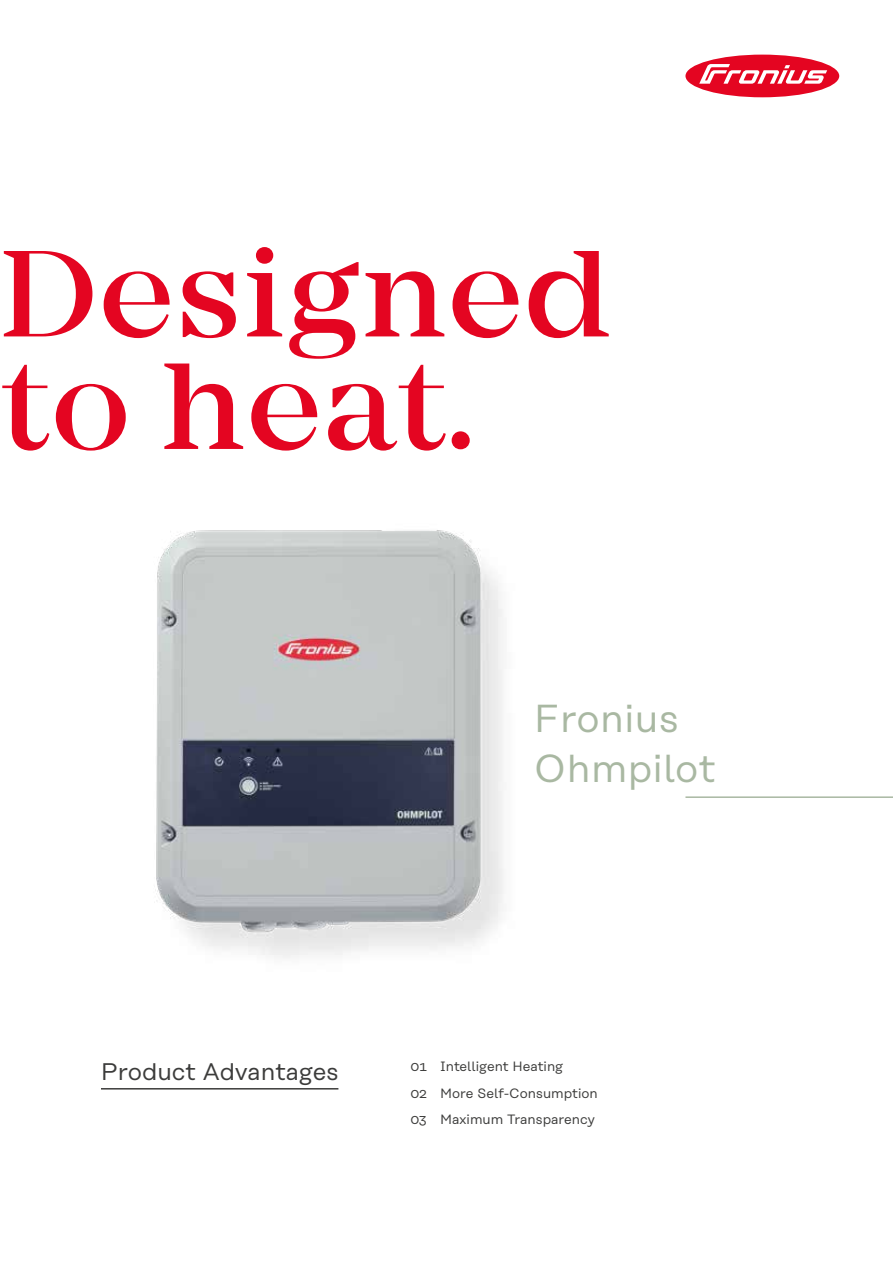
<style>
.page{position:relative;width:893px;height:1263px;background:#fff}
.page>*{position:absolute;margin:0;border:0;box-sizing:border-box;transform-origin:0 0}
.t1{font:500 127.5px/112.5px "Mirador";letter-spacing:.01em;color:#e40521}
.t2{font:39px/49.5px "Rational Text";letter-spacing:.01em;color:#a9b8a2}
.t3{font:24px "Rational Text";color:#3c3c3b}
.t4{font:13.5px/26.2px "Rational Text";color:#3c3c3b}
</style>
<div class="page">
<img style="left:155px;top:530px;width:349px;height:428px">
<hr style="left:101px;top:1088px;width:237px;height:1px;background:#3c3c3b">
<hr style="left:685px;top:796px;width:208px;height:2px;background:#a9b8a2">
<div style="left:685px;top:55px;width:154px;height:42px;background:#e40521;border-radius:50%"></div>
<svg style="left:699px;top:64px;width:128px;height:20px"></svg>
<h1 class="t1" style="left:0;top:239px;width:612px">Designed to heat.</h1>
<h2 class="t2" style="left:534px;top:694px;width:183px">Fronius<br>Ohmpilot</h2>
<h3 class="t3" style="left:101px;top:1058px;width:239px">Product Advantages</h3>
<p class="t4" style="left:410px;top:1053px;width:189px">01 Intelligent Heating<br>02 More Self-Consumption<br>03 Maximum Transparency</p>
</div>
